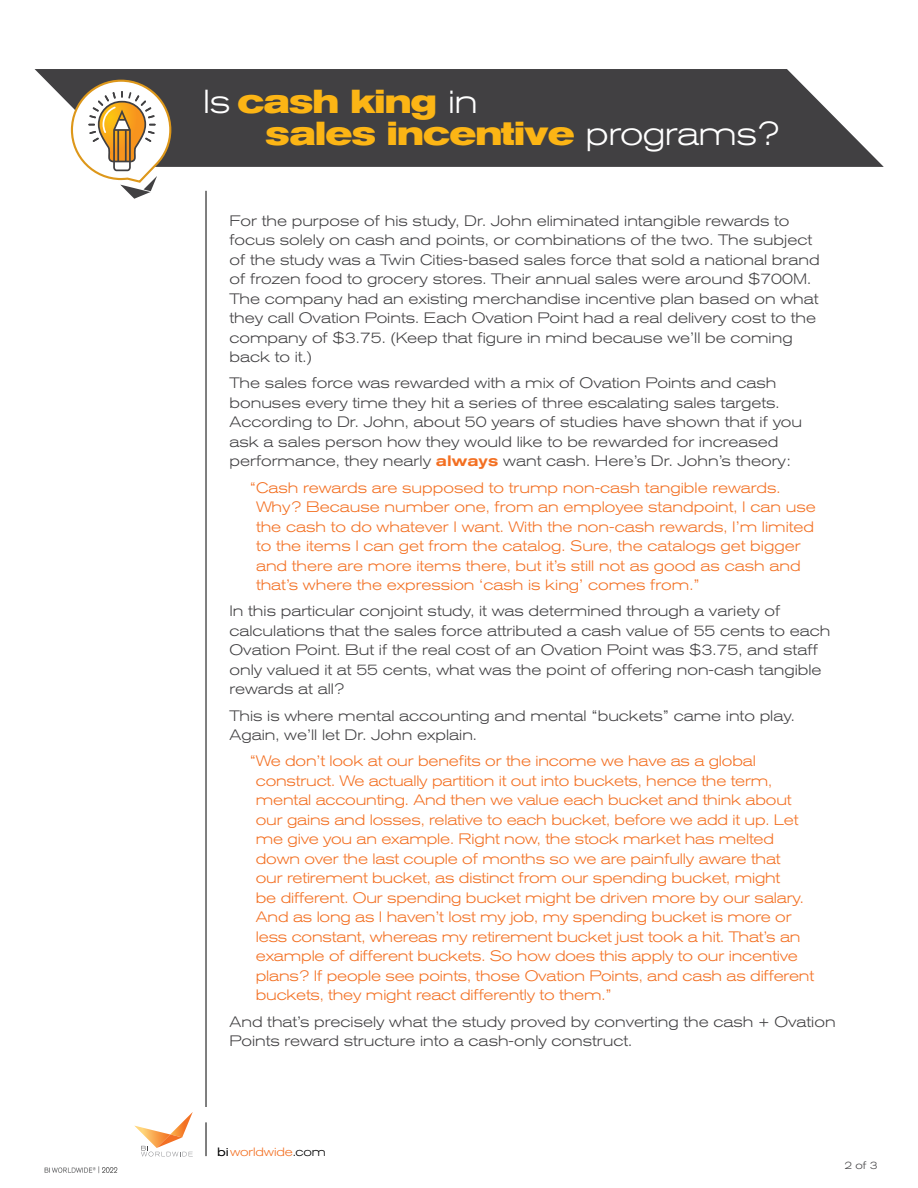
<style>
.page{position:relative;width:918px;height:1188px;background:#fff}
.page>*{position:absolute;margin:0;border:0;box-sizing:border-box;transform-origin:0 0}
.t1{font:700 expanded 33px/31.5px "Akzidenz Grotesk BE";letter-spacing:-.02em;color:#fcb515}
.t2{font:300 expanded 15px/19.5px "Akzidenz Grotesk BE";color:#414042}
.t3{font:300 expanded 15px/19.5px "Akzidenz Grotesk BE";letter-spacing:-.01em;color:#f36f21}
.t4{font:300 expanded 12px "Akzidenz Grotesk BE";letter-spacing:-.01em;color:#f36f21}
.t5{font:300 expanded 10.5px "Akzidenz Grotesk BE";color:#414042}
.s1{font-weight:300;color:#fff}
.s2{font-weight:500;color:#f36f21}
.s3{font-weight:400;color:#000}
.s4{color:#000}
</style>
<div class="page">
<hr style="left:206px;top:191px;width:1px;height:916px;background:#000">
<img style="left:44px;top:1166px;width:74px;height:8px">
<hr style="left:206px;top:1122px;width:1px;height:34px;background:#000">
<svg style="left:134px;top:1112px;width:59px;height:44px"></svg>
<svg style="left:35px;top:69px;width:849px;height:98px;background:#555455"></svg>
<svg style="left:70px;top:79px;width:102px;height:120px"></svg>
<h1 class="t1" style="left:266px;top:86px;width:516px;text-indent:-63px"><span class="s1">Is</span> cash king <span class="s1">in<br></span>sales incentive <span class="s1">programs?</span></h1>
<p class="t2" style="left:230px;top:211px;width:592px">For the purpose of his study, Dr. John eliminated intangible rewards to focus solely on cash and points, or combinations of the two. The subject of the study was a Twin Cities-based sales force that sold a national brand of frozen food to grocery stores. Their annual sales were around $700M.<br>The company had an existing merchandise incentive plan based on what they call Ovation Points. Each Ovation Point had a real delivery cost to the company of $3.75. (Keep that figure in mind because we’ll be coming back to it.)</p>
<p class="t2" style="left:230px;top:374px;width:574px">The sales force was rewarded with a mix of Ovation Points and cash bonuses every time they hit a series of three escalating sales targets.<br>According to Dr. John, about 50 years of studies have shown that if you ask a sales person how they would like to be rewarded for increased performance, they nearly <span class="s2">always</span> want cash. Here’s Dr. John’s theory:</p>
<p class="t3" style="left:256px;top:478px;width:561px;text-indent:-6px">“Cash rewards are supposed to trump non-cash tangible rewards.<br>Why? Because number one, from an employee standpoint, I can use the cash to do whatever I want. With the non-cash rewards, I’m limited to the items I can get from the catalog. Sure, the catalogs get bigger and there are more items there, but it’s still not as good as cash and that’s where the expression ‘cash is king’ comes from.”</p>
<p class="t2" style="left:230px;top:602px;width:602px">In this particular conjoint study, it was determined through a variety of calculations that the sales force attributed a cash value of 55 cents to each Ovation Point. But if the real cost of an Ovation Point was $3.75, and staff only valued it at 55 cents, what was the point of offering non-cash tangible rewards at all?</p>
<p class="t2" style="left:230px;top:706px;width:567px">This is where mental accounting and mental “buckets” came into play.<br>Again, we’ll let Dr. John explain.</p>
<p class="t3" style="left:256px;top:752px;width:560px;text-indent:-6px">“We don’t look at our benefits or the income we have as a global construct. We actually partition it out into buckets, hence the term, mental accounting. And then we value each bucket and think about our gains and losses, relative to each bucket, before we add it up. Let me give you an example. Right now, the stock market has melted down over the last couple of months so we are painfully aware that<br>our retirement bucket, as distinct from our spending bucket, might<br>be different. Our spending bucket might be driven more by our salary.<br>And as long as I haven’t lost my job, my spending bucket is more or less constant, whereas my retirement bucket just took a hit. That’s an example of different buckets. So how does this apply to our incentive plans? If people see points, those Ovation Points, and cash as different buckets, they might react differently to them.”</p>
<p class="t2" style="left:230px;top:1012px;width:608px">And that’s precisely what the study proved by converting the cash + Ovation<br>Points reward structure into a cash-only construct.</p>
<p class="t4" style="left:217px;top:1145px;width:110px"><span class="s3">bi</span>worldwide<span class="s4">.com</span></p>
<p class="t5" style="left:844px;top:1159px;width:35px">2 of 3</p>
</div>
